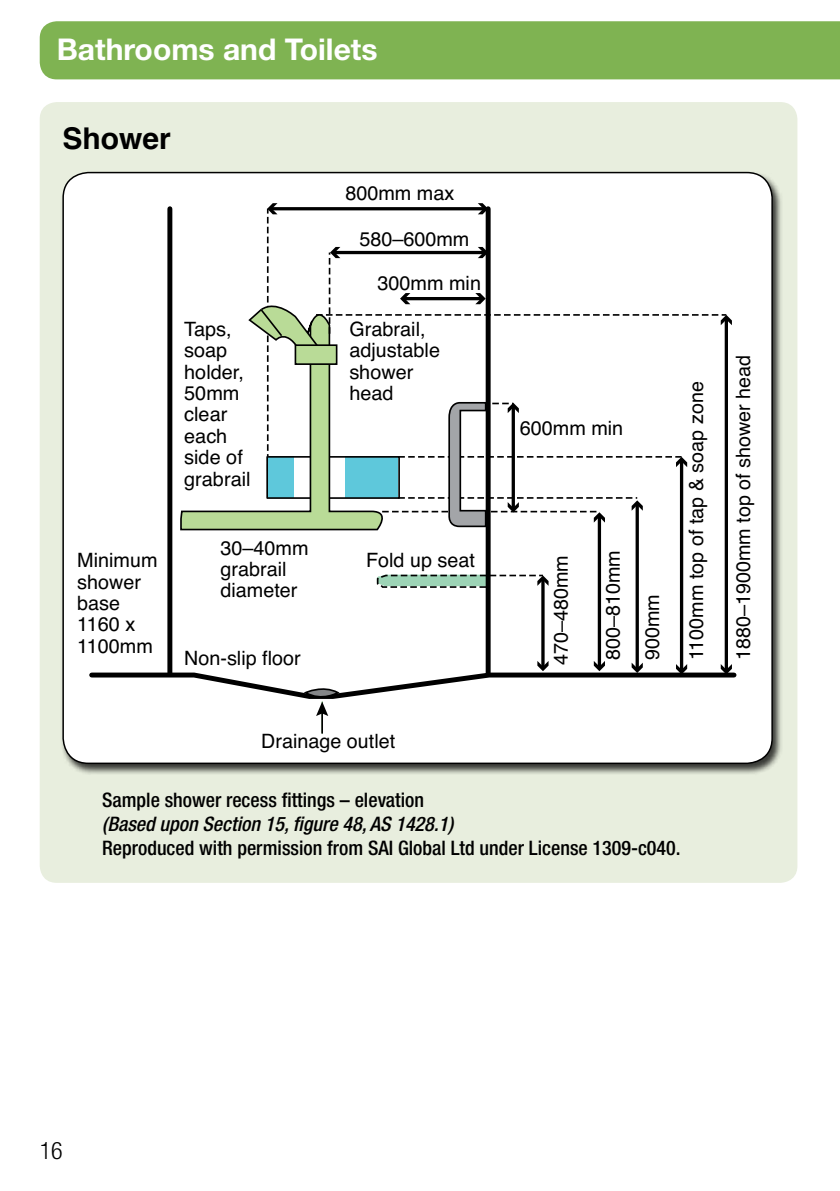
<style>
.page{position:relative;width:840px;height:1191px;background:#fff}
.page>*{position:absolute;margin:0;border:0;box-sizing:border-box;transform-origin:0 0}
.t1{font:700 30px "Helvetica Neue LT Std";color:#fff}
.t2{font:700 30px "Helvetica";color:#000}
.t3{font:300 condensed 24px "Helvetica Neue LT Std";color:#000}
.t4{font:500 condensed 20px "Helvetica Neue LT Std";color:#000}
.t5{font:italic 500 condensed 20px "Helvetica Neue LT Std";color:#000}
.t6{font:19.8px/21.4px "Helvetica";color:#000}
</style>
<div class="page">
<div style="left:40px;top:21px;width:799px;height:58px;background:#7fb352"></div>
<div style="left:40px;top:102px;width:757px;height:781px;background:#e8eede;border-radius:17px"></div>
<div style="left:60px;top:171px;width:722px;height:604px;background:#000;opacity:.75"></div>
<div style="left:63px;top:173px;width:708px;height:590px;background:#fff;border-radius:25px"></div>
<hr style="left:541px;top:579px;width:3px;height:88px;background:#000">
<hr style="left:597px;top:516px;width:3px;height:151px;background:#000">
<hr style="left:635px;top:504px;width:3px;height:165px;background:#000">
<hr style="left:679px;top:460px;width:3px;height:210px;background:#000">
<hr style="left:724px;top:319px;width:3px;height:351px;background:#000">
<svg style="left:376px;top:574px;width:172px;height:14px"></svg>
<svg style="left:180px;top:510px;width:200px;height:21px;background:#90a67a"></svg>
<div style="left:167px;top:209px;width:5px;height:465px;background:#000"></div>
<div style="left:485px;top:209px;width:5px;height:465px;background:#000"></div>
<svg style="left:247px;top:203px;width:484px;height:325px"></svg>
<hr style="left:321px;top:711px;width:2px;height:22px;background:#000">
<svg style="left:89px;top:661px;width:648px;height:55px"></svg>
<h1 class="t1" style="left:57px;top:31px;width:322px">Bathrooms and Toilets</h1>
<h1 class="t2" style="left:62px;top:114px;width:110px">Shower</h1>
<p class="t6" style="left:345px;top:183px;width:110px">800mm max</p>
<p class="t6" style="left:359px;top:229px;width:111px">580–600mm</p>
<p class="t6" style="left:377px;top:273px;width:105px">300mm min</p>
<p class="t6" style="left:184px;top:319px;width:68px">Taps, soap holder,<br>50mm clear each side of grabrail</p>
<p class="t6" style="left:349px;top:319px;width:92px">Grabrail, adjustable shower head</p>
<p class="t6" style="left:519px;top:418px;width:105px">600mm min</p>
<p class="t6" style="left:77px;top:550px;width:82px">Minimum shower base<br>1160 x<br>1100mm</p>
<p class="t6" style="left:220px;top:537px;width:89px">30–40mm grabrail diameter</p>
<p class="t6" style="left:184px;top:648px;width:118px">Non-slip floor</p>
<p class="t6" style="left:366px;top:550px;width:110px">Fold up seat</p>
<p class="t6" style="left:550px;top:665px;width:111px;rotate:-90deg">470–480mm</p>
<p class="t6" style="left:593px;top:660px;width:111px;line-height:39.4px;rotate:-90deg">800–810mm<br>900mm</p>
<p class="t6" style="left:685px;top:660px;width:280px;rotate:-90deg">1100mm top of tap &amp; soap zone</p>
<p class="t6" style="left:261px;top:731px;width:136px">Drainage outlet</p>
<p class="t4" style="left:102px;top:787px;width:323px">Sample shower recess fittings – elevation</p>
<p class="t5" style="left:102px;top:811px;width:352px">(Based upon Section 15, figure 48, AS 1428.1)</p>
<p class="t4" style="left:102px;top:835px;width:579px">Reproduced with permission from SAI Global Ltd under License 1309-c040.</p>
<p class="t6" style="left:732px;top:660px;width:307px;rotate:-90deg">1880–1900mm top of shower head</p>
<p class="t3" style="left:40px;top:1136px;width:25px">16</p>
</div>
